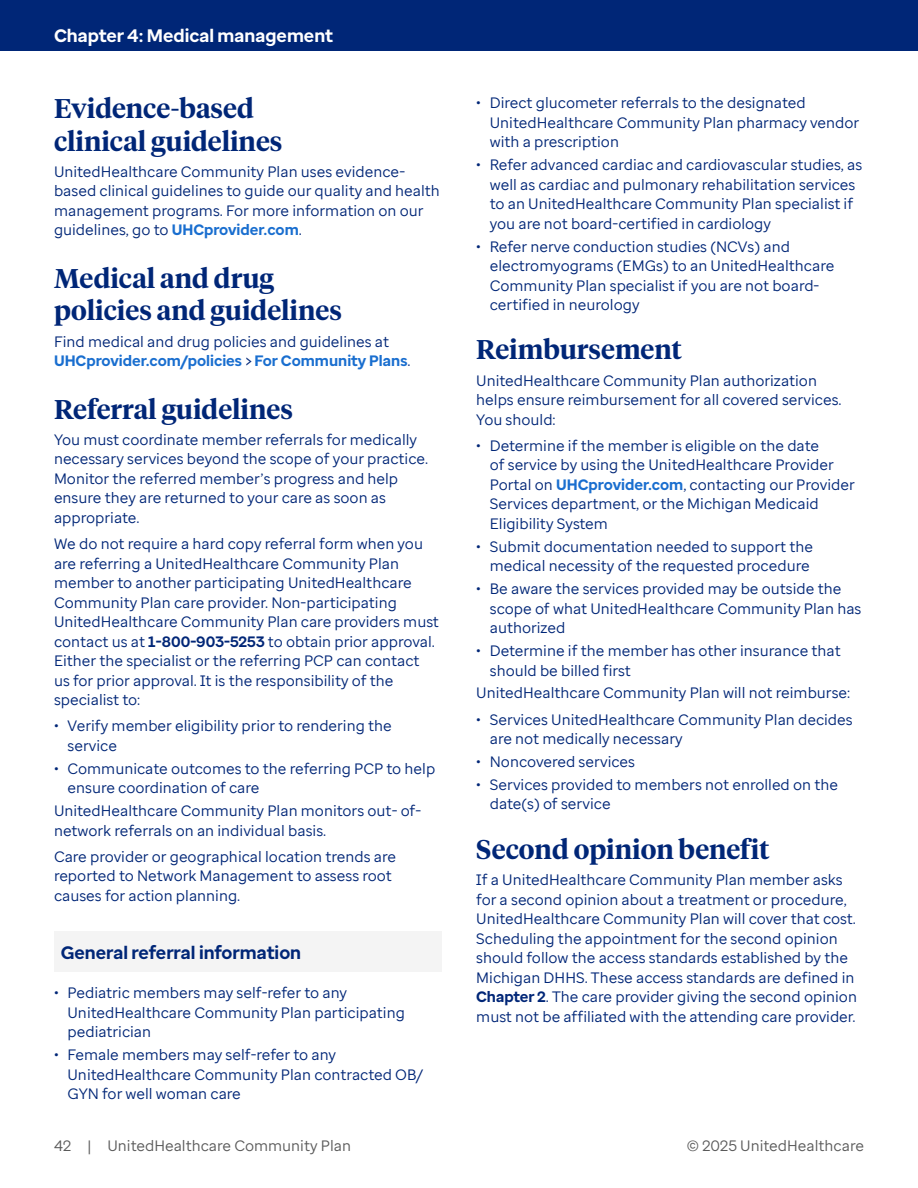
<style>
.page{position:relative;width:918px;height:1188px;background:#fff}
.page>*{position:absolute;margin:0;border:0;box-sizing:border-box;transform-origin:0 0}
.H4{font:600 27px/32.4px "UHC Serif Headline";color:#002677}
.t1{font:700 18px "Enterprise Sans";color:#fff}
.H5_Sans_Gray_Shading{font:700 18px "Enterprise Sans";color:#002677}
.Body{font:15px/19.5px "Enterprise Sans";color:#002677}
.t2{font:15px "Enterprise Sans";color:#5a5a5a}
.s1{font-weight:700;color:#196ecf}
.s2{font-weight:700}
</style>
<div class="page">
<div style="left:0;top:0;width:918px;height:51px;background:#002677"></div>
<div style="left:54px;top:931px;width:388px;height:41px;background:#f4f4f4"></div>
<p class="t1" style="left:54px;top:24px;width:281px">Chapter 4: Medical management</p>
<p class="H4" style="left:54px;top:91px;width:230px">Evidence-based clinical guidelines</p>
<p class="Body" style="left:54px;top:162px;width:387px">UnitedHealthcare Community Plan uses evidence&shy;based clinical guidelines to guide our quality and health management programs. For more information on our guidelines, go to <span class="s1">UHCprovider.com</span>.</p>
<p class="H4" style="left:54px;top:261px;width:289px">Medical and drug policies and guidelines</p>
<p class="Body" style="left:54px;top:331px;width:358px">Find medical and drug policies and guidelines at<br><span class="s1">UHCprovider.com/policies</span> &gt; <span class="s1">For Community Plans</span>.</p>
<p class="H4" style="left:54px;top:392px;width:241px">Referral guidelines</p>
<p class="Body" style="left:54px;top:430px;width:376px">You must coordinate member referrals for medically necessary services beyond the scope of your practice.<br>Monitor the referred member’s progress and help ensure they are returned to your care as soon as appropriate.</p>
<p class="Body" style="left:54px;top:534px;width:386px">We do not require a hard copy referral form when you are referring a UnitedHealthcare Community Plan member to another participating UnitedHealthcare Community Plan care provider. Non-participating UnitedHealthcare Community Plan care providers must contact us at <span class="s2">1-800-903-5253</span> to obtain prior approval.<br>Either the specialist or the referring PCP can contact us for prior approval. It is the responsibility of the specialist to:</p>
<p class="Body" style="left:68px;top:716px;width:326px;text-indent:-14px">• Verify member eligibility prior to rendering the service</p>
<p class="Body" style="left:68px;top:759px;width:369px;text-indent:-14px">• Communicate outcomes to the referring PCP to help ensure coordination of care</p>
<p class="Body" style="left:54px;top:801px;width:369px">UnitedHealthcare Community Plan monitors out- of&shy;network referrals on an individual basis.</p>
<p class="Body" style="left:54px;top:847px;width:344px">Care provider or geographical location trends are reported to Network Management to assess root causes for action planning.</p>
<p class="H5_Sans_Gray_Shading" style="left:61px;top:941px;width:242px">General referral information</p>
<p class="Body" style="left:68px;top:983px;width:339px;text-indent:-14px">• Pediatric members may self-refer to any<br>UnitedHealthcare Community Plan participating pediatrician</p>
<p class="Body" style="left:68px;top:1045px;width:357px;text-indent:-14px">• Female members may self-refer to any<br>UnitedHealthcare Community Plan contracted OB/<br>GYN for well woman care</p>
<p class="Body" style="left:490px;top:93px;width:371px;text-indent:-14px">• Direct glucometer referrals to the designated<br>UnitedHealthcare Community Plan pharmacy vendor with a prescription</p>
<p class="Body" style="left:490px;top:155px;width:374px;text-indent:-14px">• Refer advanced cardiac and cardiovascular studies, as well as cardiac and pulmonary rehabilitation services to an UnitedHealthcare Community Plan specialist if you are not board-certified in cardiology</p>
<p class="Body" style="left:490px;top:237px;width:346px;text-indent:-14px">• Refer nerve conduction studies (NCVs) and electromyograms (EMGs) to an UnitedHealthcare Community Plan specialist if you are not board&shy;certified in neurology</p>
<p class="H4" style="left:476px;top:332px;width:207px">Reimbursement</p>
<p class="Body" style="left:476px;top:371px;width:367px">UnitedHealthcare Community Plan authorization helps ensure reimbursement for all covered services.<br>You should:</p>
<p class="Body" style="left:490px;top:436px;width:366px;text-indent:-14px">• Determine if the member is eligible on the date<br>of service by using the UnitedHealthcare Provider Portal on <span class="s1">UHCprovider.com</span>, contacting our Provider Services department, or the Michigan Medicaid Eligibility System</p>
<p class="Body" style="left:476px;top:537px;width:338px;text-align:right">• Submit documentation needed to support the medical necessity of the requested procedure</p>
<p class="Body" style="left:490px;top:579px;width:373px;text-indent:-14px">• Be aware the services provided may be outside the scope of what UnitedHealthcare Community Plan has authorized</p>
<p class="Body" style="left:490px;top:641px;width:352px;text-indent:-14px">• Determine if the member has other insurance that should be billed first</p>
<p class="Body" style="left:476px;top:683px;width:376px">UnitedHealthcare Community Plan will not reimburse:</p>
<p class="Body" style="left:490px;top:710px;width:364px;text-indent:-14px">• Services UnitedHealthcare Community Plan decides are not medically necessary</p>
<p class="Body" style="left:476px;top:752px;width:160px">• Noncovered services</p>
<p class="Body" style="left:490px;top:775px;width:350px;text-indent:-14px">• Services provided to members not enrolled on the date(s) of service</p>
<p class="H4" style="left:476px;top:832px;width:295px">Second opinion benefit</p>
<p class="Body" style="left:476px;top:870px;width:382px">If a UnitedHealthcare Community Plan member asks for a second opinion about a treatment or procedure, UnitedHealthcare Community Plan will cover that cost.<br>Scheduling the appointment for the second opinion should follow the access standards established by the Michigan DHHS. These access standards are defined in <span class="s2">Chapter 2</span>. The care provider giving the second opinion must not be affiliated with the attending care provider.</p>
<p class="t2" style="left:54px;top:1136px;width:299px">42 | UnitedHealthcare Community Plan</p>
<p class="t2" style="left:687px;top:1136px;width:179px">© 2025 UnitedHealthcare</p>
</div>
